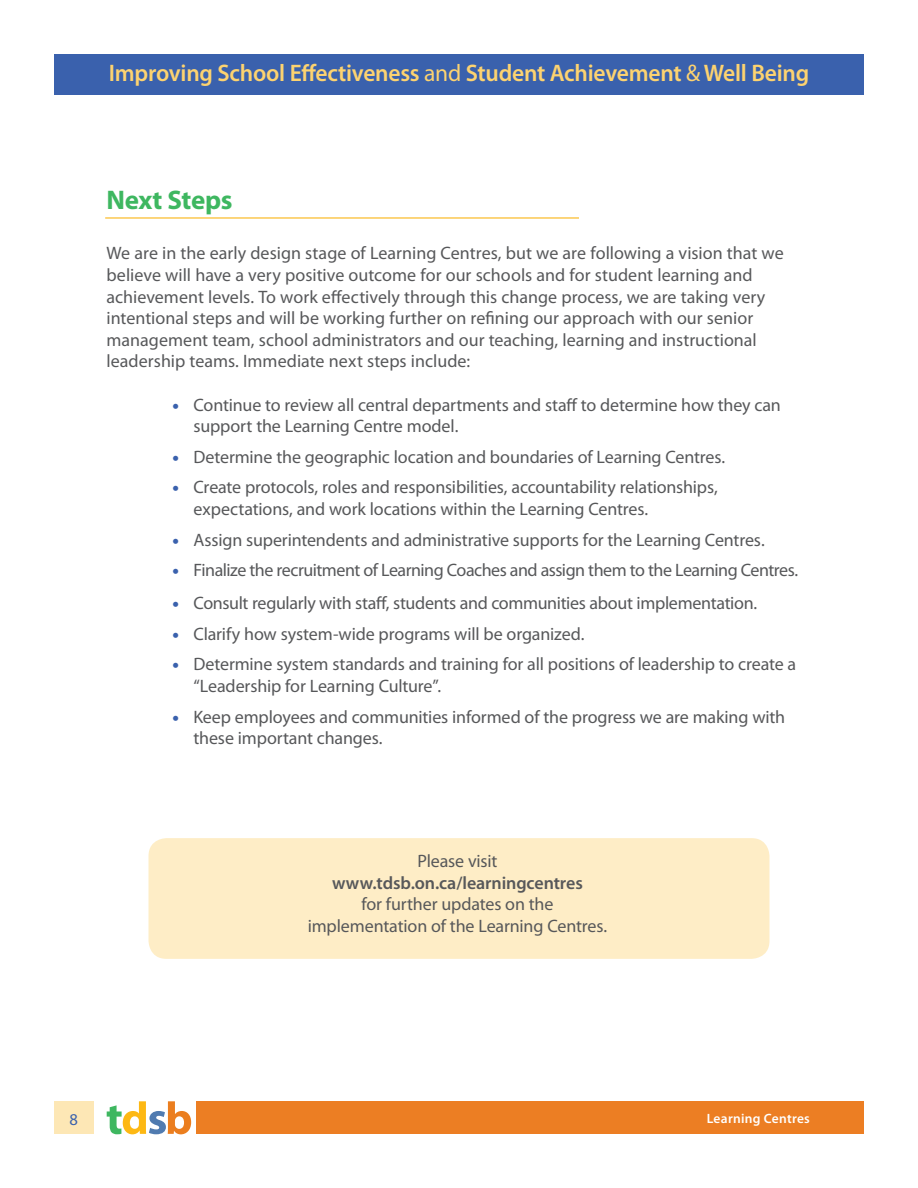
<style>
.page{position:relative;width:918px;height:1188px;background:#fff}
.page>*{position:absolute;margin:0;border:0;box-sizing:border-box;transform-origin:0 0}
.t1{font:700 27px "Myriad Pro";letter-spacing:-.015em;color:#3eb760}
.t2{font:600 24px "Myriad Pro";letter-spacing:-.01em;color:#fdd370}
.t3{font:18px/21.6px "Myriad Pro";letter-spacing:-.005em;color:#57585a}
.t4{font:18px "Myriad Pro";letter-spacing:-.03em;color:#57585a}
.t5{font:16.5px "Myriad Pro";color:#3a61ad}
.t6{font:600 13.5px "Myriad Pro";letter-spacing:.02em;color:#fff}
.s1{font-weight:400}
.s2{font-weight:900;color:#3a61ad}
.s3{font-weight:600}
</style>
<div class="page">
<div style="left:196px;top:1101px;width:668px;height:33px;background:#ec7e23"></div>
<div style="left:54px;top:1101px;width:40px;height:33px;background:#fde7b5"></div>
<hr style="left:105px;top:217px;width:474px;height:2px;background:#fbb616">
<div style="left:54px;top:54px;width:810px;height:40px;background:#3a61ad"></div>
<div style="left:148px;top:838px;width:622px;height:121px;background:#feedc6;border-radius:18px"></div>
<svg style="left:107px;top:1101px;width:84px;height:33px"></svg>
<h2 class="t2" style="left:109px;top:58px;width:702px">Improving School Effectiveness <span class="s1">and</span> Student Achievement <span class="s1">&amp;</span> Well Being</h2>
<h2 class="t1" style="left:106px;top:183px;width:128px">Next Steps</h2>
<p class="t3" style="left:106px;top:242px;width:679px">We are in the early design stage of Learning Centres, but we are following a vision that we believe will have a very positive outcome for our schools and for student learning and achievement levels. To work effectively through this change process, we are taking very intentional steps and will be working further on refining our approach with our senior management team, school administrators and our teaching, learning and instructional leadership teams. Immediate next steps include:</p>
<p class="t3" style="left:193px;top:393px;width:589px;text-indent:-21px"><span class="s2">•</span> Continue to review all central departments and staff to determine how they can support the Learning Centre model.</p>
<p class="t3" style="left:173px;top:446px;width:554px"><span class="s2">•</span> Determine the geographic location and boundaries of Learning Centres.</p>
<p class="t3" style="left:193px;top:476px;width:526px;text-indent:-21px"><span class="s2">•</span> Create protocols, roles and responsibilities, accountability relationships, expectations, and work locations within the Learning Centres.</p>
<p class="t3" style="left:173px;top:528px;width:594px"><span class="s2">•</span> Assign superintendents and administrative supports for the Learning Centres.</p>
<p class="t4" style="left:173px;top:559px;width:627px"><span class="s2">•</span> Finalize the recruitment of Learning Coaches and assign them to the Learning Centres.</p>
<p class="t3" style="left:173px;top:592px;width:586px"><span class="s2">•</span> Consult regularly with staff, students and communities about implementation.</p>
<p class="t3" style="left:173px;top:623px;width:414px"><span class="s2">•</span> Clarify how system-wide programs will be organized.</p>
<p class="t3" style="left:193px;top:653px;width:604px;text-indent:-21px"><span class="s2">•</span> Determine system standards and training for all positions of leadership to create a “Leadership for Learning Culture”.</p>
<p class="t3" style="left:193px;top:705px;width:593px;text-indent:-21px"><span class="s2">•</span> Keep employees and communities informed of the progress we are making with these important changes.</p>
<p class="t3" style="left:308px;top:850px;width:301px;text-align:center">Please visit <span class="s3">www.tdsb.on.ca/learningcentres<br></span>for further updates on the implementation of the Learning Centres.</p>
<p class="t5" style="left:69px;top:1109px;width:10px">8</p>
<p class="t6" style="left:707px;top:1110px;width:104px">Learning Centres</p>
</div>
